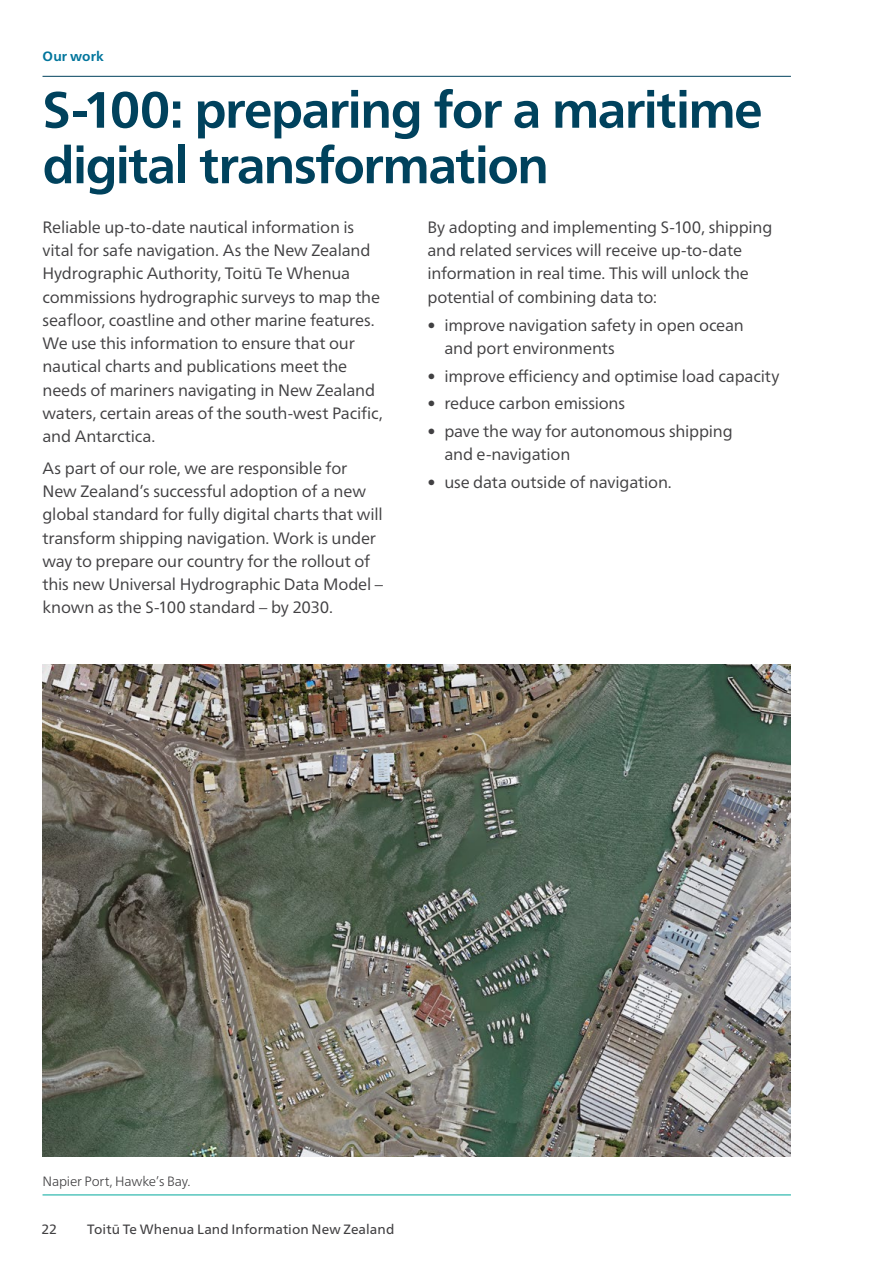
<style>
.page{position:relative;width:893px;height:1263px;background:#fff}
.page>*{position:absolute;margin:0;border:0;box-sizing:border-box;transform-origin:0 0}
.Our_Work_H2___Large_article{font:700 51px/55.5px "Frutiger Neue LT Pro";letter-spacing:-.03em;color:#00425d}
.Body_copy__Dark_Grey__MAIN{font:16.5px/23.2px "Frutiger Neue LT Pro";letter-spacing:-.015em;color:#414042}
.Body_before_bullet__Dark_Grey{font:16.5px/23.2px "Frutiger Neue LT Pro";letter-spacing:-.015em;color:#414042}
.t1{font:13.5px "Frutiger Neue LT Pro";letter-spacing:.005em;color:#414042}
.caption{font:300 13.5px "Frutiger Neue LT Pro";letter-spacing:-.01em;color:#414042}
.t2{font:700 13.5px "Frutiger Neue LT Pro";letter-spacing:.01em;color:#00759c}
</style>
<div class="page">
<hr style="left:43px;top:76px;width:748px;height:1px;background:#00425d">
<img style="left:43px;top:665px;width:748px;height:491px">
<hr style="left:43px;top:1195px;width:748px;height:1px;background:#00a99d">
<p class="t2" style="left:43px;top:49px;width:63px">Our work</p>
<h2 class="Our_Work_H2___Large_article" style="left:43px;top:82px;width:722px">S-100: preparing for a maritime digital transformation</h2>
<p class="Body_copy__Dark_Grey__MAIN" style="left:43px;top:215px;width:342px">Reliable up-to-date nautical information is vital for safe navigation. As the New Zealand Hydrographic Authority, Toitū Te Whenua commissions hydrographic surveys to map the seafloor, coastline and other marine features.<br>We use this information to ensure that our nautical charts and publications meet the needs of mariners navigating in New Zealand waters, certain areas of the south-west Pacific, and Antarctica.</p>
<p class="Body_copy__Dark_Grey__MAIN" style="left:43px;top:456px;width:342px">As part of our role, we are responsible for New Zealand’s successful adoption of a new global standard for fully digital charts that will transform shipping navigation. Work is under way to prepare our country for the rollout of this new Universal Hydrographic Data Model – known as the S-100 standard – by 2030.</p>
<p class="Body_before_bullet__Dark_Grey" style="left:427px;top:215px;width:347px">By adopting and implementing S-100, shipping and related services will receive up-to-date information in real time. This will unlock the potential of combining data to:</p>
<p class="Body_copy__Dark_Grey__MAIN" style="left:444px;top:314px;width:301px;text-indent:-17px">• improve navigation safety in open ocean and port environments</p>
<p class="Body_copy__Dark_Grey__MAIN" style="left:427px;top:364px;width:353px">• improve efficiency and optimise load capacity</p>
<p class="Body_copy__Dark_Grey__MAIN" style="left:427px;top:392px;width:199px">• reduce carbon emissions</p>
<p class="Body_copy__Dark_Grey__MAIN" style="left:444px;top:419px;width:290px;text-indent:-17px">• pave the way for autonomous shipping and e-navigation</p>
<p class="Body_copy__Dark_Grey__MAIN" style="left:427px;top:470px;width:246px">• use data outside of navigation.</p>
<p class="caption" style="left:43px;top:1173px;width:150px">Napier Port, Hawke’s Bay.</p>
<p class="t1" style="left:41px;top:1221px;width:17px">22</p>
<p class="t1" style="left:87px;top:1221px;width:309px">Toitū Te Whenua Land Information New Zealand</p>
</div>
